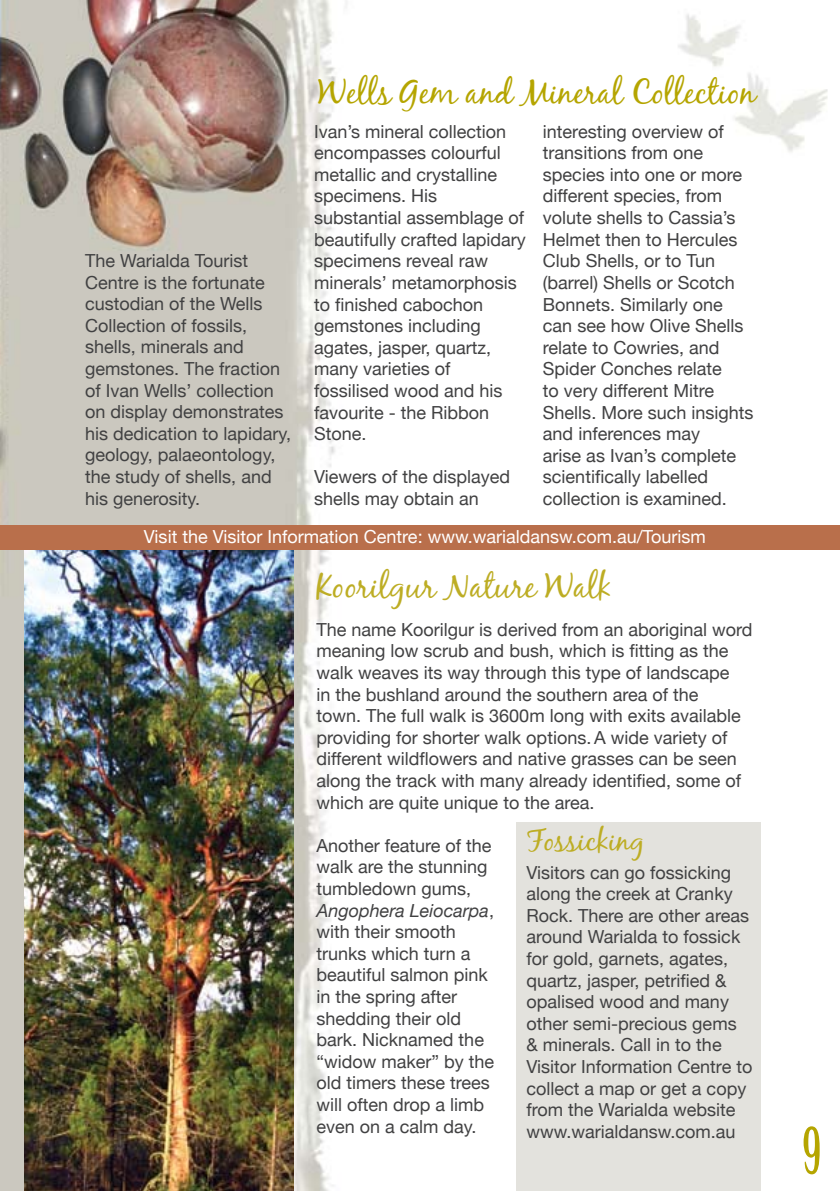
<style>
.page{position:relative;width:840px;height:1191px;background:#fff}
.page>*{position:absolute;margin:0;border:0;box-sizing:border-box;transform-origin:0 0}
.t1{font:64px "Birch Std";color:#b5a500}
.t2{font:34px "Black Jack";color:#b5a500}
.t3{font:34px "Black Jack";color:#bdad24}
.t4{font:30px "Black Jack";color:#bdad24}
.t5{font:18px/21.6px "Helvetica Neue";color:#414142}
.t6{font:18px "Helvetica Neue";color:#fff}
.s1{font-style:italic}
</style>
<div class="page">
<img style="left:0;top:0;width:839px;height:1191px">
<div style="left:516px;top:822px;width:244px;height:369px;background:#e3e2dd"></div>
<img style="left:25px;top:550px;width:268px;height:641px">
<div style="left:0;top:526px;width:839px;height:24px;background:#b96f4b"></div>
<h2 class="t2" style="left:317px;top:71px;width:439px">Wells Gem and Mineral Collection</h2>
<p class="t5" style="left:542px;top:120px;width:212px">interesting overview of transitions from one species into one or more different species, from volute shells to Cassia’s<br>Helmet then to Hercules<br>Club Shells, or to Tun (barrel) Shells or Scotch<br>Bonnets. Similarly one can see how Olive Shells relate to Cowries, and<br>Spider Conches relate<br>to very different Mitre<br>Shells. More such insights and inferences may<br>arise as Ivan’s complete scientifically labelled collection is examined.</p>
<p class="t6" style="left:144px;top:526px;width:563px">Visit the Visitor Information Centre: www.warialdansw.com.au/Tourism</p>
<p class="t5" style="left:314px;top:120px;width:213px">Ivan’s mineral collection encompasses colourful metallic and crystalline specimens. His substantial assemblage of beautifully crafted lapidary specimens reveal raw minerals’ metamorphosis to finished cabochon gemstones including agates, jasper, quartz, many varieties of fossilised wood and his favourite - the Ribbon<br>Stone.</p>
<p class="t5" style="left:314px;top:466px;width:198px">Viewers of the displayed shells may obtain an</p>
<p class="t5" style="left:85px;top:249px;width:207px">The Warialda Tourist<br>Centre is the fortunate custodian of the Wells<br>Collection of fossils, shells, minerals and gemstones. The fraction of Ivan Wells’ collection on display demonstrates his dedication to lapidary, geology, palaeontology, the study of shells, and his generosity.</p>
<h2 class="t3" style="left:316px;top:565px;width:297px">Koorilgur Nature Walk</h2>
<p class="t5" style="left:316px;top:618px;width:437px">The name Koorilgur is derived from an aboriginal word meaning low scrub and bush, which is fitting as the walk weaves its way through this type of landscape<br>in the bushland around the southern area of the<br>town. The full walk is 3600m long with exits available providing for shorter walk options.A wide variety of different wildflowers and native grasses can be seen along the track with many already identified, some of which are quite unique to the area.</p>
<p class="t5" style="left:316px;top:834px;width:179px">Another feature of the walk are the stunning tumbledown gums,<br><span class="s1">Angophera Leiocarpa</span>, with their smooth trunks which turn a beautiful salmon pink in the spring after shedding their old bark. Nicknamed the “widow maker” by the old timers these trees will often drop a limb even on a calm day.</p>
<h3 class="t4" style="left:526px;top:821px;width:120px">Fossicking</h3>
<p class="t5" style="left:526px;top:861px;width:227px">Visitors can go fossicking along the creek at Cranky<br>Rock. There are other areas around Warialda to fossick for gold, garnets, agates, quartz, jasper, petrified &amp; opalised wood and many other semi-precious gems &amp; minerals. Call in to the<br>Visitor Information Centre to collect a map or get a copy from the Warialda website www.warialdansw.com.au</p>
<h1 class="t1" style="left:801px;top:1115px;width:21px">9</h1>
</div>
